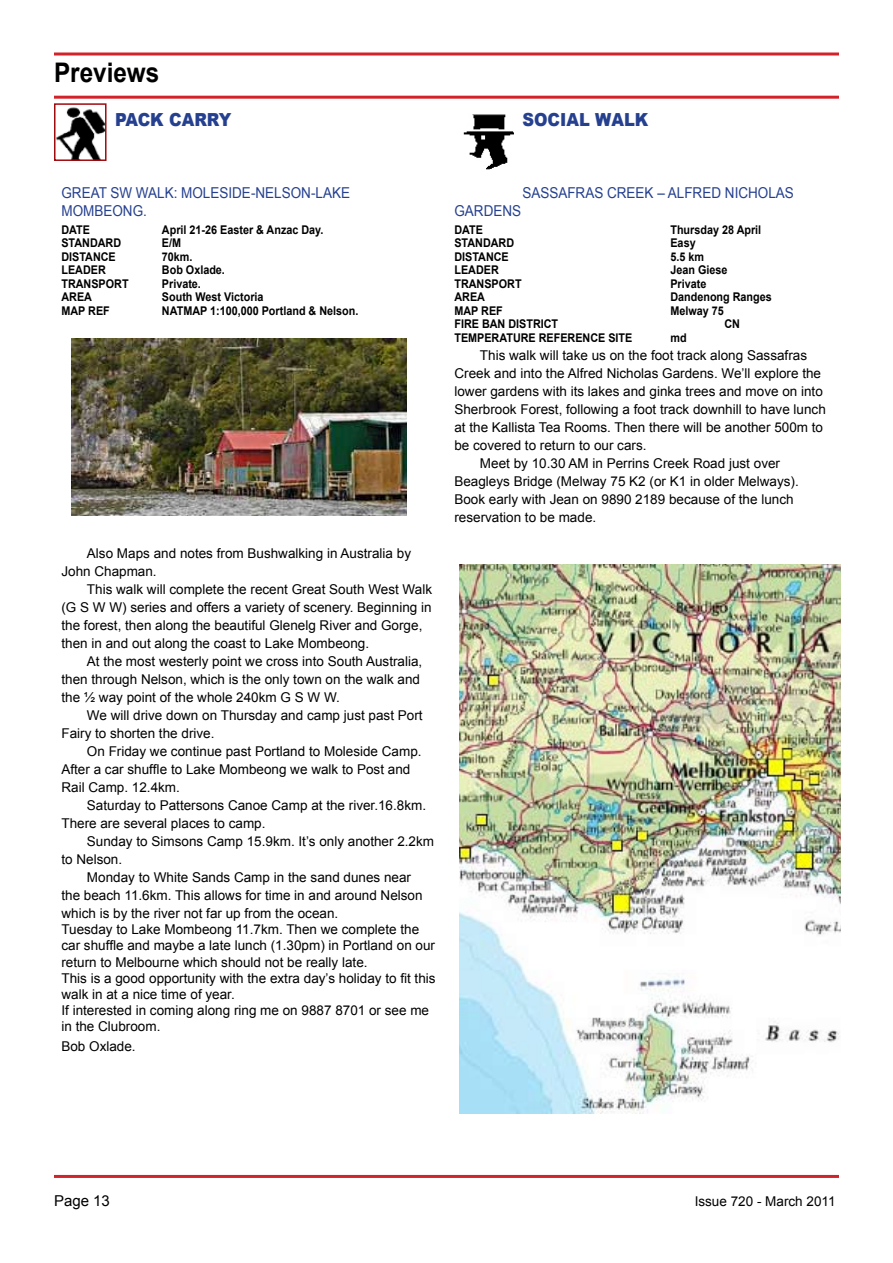
<style>
.page{position:relative;width:893px;height:1263px;background:#fff}
.page>*{position:absolute;margin:0;border:0;box-sizing:border-box;transform-origin:0 0}
.t1{font:700 27px "Arial";color:#000;scale:.9 1}
.t2{font:900 18px "Arial";color:#25408f;scale:.9 1}
.t3{font:15px "Arial";color:#25408f;scale:.9 1}
.t4{font:15px "Arial";color:#000}
.t5{font:13.5px/18px "Arial";color:#000}
.t6{font:700 12px "Arial";color:#000;scale:.9 1}
</style>
<div class="page">
<hr style="left:54px;top:52px;width:785px;height:3px;background:#d2232a">
<hr style="left:54px;top:1175px;width:785px;height:3px;background:#d2232a">
<hr style="left:54px;top:96px;width:785px;height:3px;background:#d2232a">
<img style="left:459px;top:565px;width:381px;height:548px">
<img style="left:57px;top:107px;width:47px;height:51px">
<div style="left:54px;top:103px;width:53px;height:58px;border:2px solid #9e0b0f"></div>
<img style="left:463px;top:114px;width:51px;height:56px">
<img style="left:71px;top:338px;width:336px;height:177px">
<h1 class="t1" style="left:54px;top:54px;width:119px">Previews</h1>
<h2 class="t2" style="left:115px;top:107px;width:27px">PACK</h2>
<h2 class="t2" style="left:169px;top:107px;width:71px">CARRY</h2>
<h2 class="t2" style="left:522px;top:107px;width:142px">SOCIAL WALK</h2>
<p class="t3" style="left:61px;top:183px;width:23px">Great</p>
<p class="t3" style="left:110px;top:183px;width:102px">SW Walk: Moleside</p>
<p class="t3" style="left:251px;top:183px;width:27px">-Nelson</p>
<p class="t3" style="left:311px;top:183px;width:25px">-Lake</p>
<p class="t3" style="left:61px;top:201px;width:25px">Mombeong</p>
<p class="t3" style="left:143px;top:201px;width:6px">.</p>
<p class="t6" style="left:61px;top:222px;width:33px">DATE</p>
<p class="t6" style="left:162px;top:222px;width:181px">April 21-26 Easter &amp; Anzac Day.</p>
<p class="t6" style="left:61px;top:235px;width:68px">STANDARD</p>
<p class="t6" style="left:162px;top:235px;width:23px">E/M</p>
<p class="t6" style="left:61px;top:249px;width:62px">DISTANCE</p>
<p class="t6" style="left:162px;top:249px;width:36px">70km.</p>
<p class="t6" style="left:61px;top:262px;width:51px">LEADER</p>
<p class="t6" style="left:162px;top:262px;width:72px">Bob Oxlade.</p>
<p class="t6" style="left:61px;top:276px;width:76px">TRANSPORT</p>
<p class="t6" style="left:162px;top:276px;width:45px">Private.</p>
<p class="t6" style="left:61px;top:289px;width:35px">AREA</p>
<p class="t6" style="left:162px;top:289px;width:114px">South West Victoria</p>
<p class="t6" style="left:61px;top:303px;width:55px">MAP REF</p>
<p class="t6" style="left:162px;top:303px;width:220px">NATMAP 1:100,000 Portland &amp; Nelson.</p>
<p class="t5" style="left:61px;top:544px;width:351px;text-indent:26px">Also Maps and notes from Bushwalking in Australia by<br>John Chapman.</p>
<p class="t5" style="left:61px;top:580px;width:372px;text-indent:26px">This walk will complete the recent Great South West Walk (G S W W) series and offers a variety of scenery. Beginning in the forest, then along the beautiful Glenelg River and Gorge, then in and out along the coast to Lake Mombeong.</p>
<p class="t5" style="left:61px;top:652px;width:362px;text-indent:26px">At the most westerly point we cross into South Australia, then through Nelson, which is the only town on the walk and the ½ way point of the whole 240km G S W W.</p>
<p class="t5" style="left:61px;top:706px;width:363px;text-indent:26px">We will drive down on Thursday and camp just past Port<br>Fairy to shorten the drive.</p>
<p class="t5" style="left:61px;top:742px;width:362px;text-indent:26px">On Friday we continue past Portland to Moleside Camp.<br>After a car shuffle to Lake Mombeong we walk to Post and<br>Rail Camp. 12.4km.</p>
<p class="t5" style="left:61px;top:796px;width:366px;text-indent:26px">Saturday to Pattersons Canoe Camp at the river.16.8km.<br>There are several places to camp.</p>
<p class="t5" style="left:87px;top:832px;width:349px">Sunday to Simsons Camp 15.9km. It’s only another 2.2km</p>
<p class="t5" style="left:61px;top:850px;width:62px">to Nelson.</p>
<p class="t5" style="left:87px;top:868px;width:326px">Monday to White Sands Camp in the sand dunes near</p>
<p class="t5" style="left:61px;top:886px;width:363px">the beach 11.6km. This allows for time in and around Nelson</p>
<p class="t5" style="left:61px;top:904px;width:278px">which is by the river not far up from the ocean.</p>
<p class="t5" style="left:61px;top:921px;width:376px;line-height:16.2px">Tuesday to Lake Mombeong 11.7km. Then we complete the car shuffle and maybe a late lunch (1.30pm) in Portland on our return to Melbourne which should not be really late.<br>This is a good opportunity with the extra day’s holiday to fit this walk in at a nice time of year.<br>If interested in coming along ring me on 9887 8701 or see me in the Clubroom.</p>
<p class="t5" style="left:61px;top:1038px;width:76px">Bob Oxlade.</p>
<p class="t3" style="left:522px;top:183px;width:303px">SASSAFRAS CREEK – ALFRED NICHOLAS</p>
<p class="t3" style="left:454px;top:201px;width:76px">GARDENS</p>
<p class="t6" style="left:454px;top:222px;width:33px">DATE</p>
<p class="t6" style="left:670px;top:222px;width:102px">Thursday 28 April</p>
<p class="t6" style="left:454px;top:235px;width:68px">STANDARD</p>
<p class="t6" style="left:670px;top:235px;width:30px">Easy</p>
<p class="t6" style="left:454px;top:249px;width:62px">DISTANCE</p>
<p class="t6" style="left:670px;top:249px;width:39px">5.5 km</p>
<p class="t6" style="left:454px;top:262px;width:51px">LEADER</p>
<p class="t6" style="left:670px;top:262px;width:65px">Jean Giese</p>
<p class="t6" style="left:454px;top:276px;width:76px">TRANSPORT</p>
<p class="t6" style="left:670px;top:276px;width:42px">Private</p>
<p class="t6" style="left:454px;top:289px;width:35px">AREA</p>
<p class="t6" style="left:670px;top:289px;width:114px">Dandenong Ranges</p>
<p class="t6" style="left:454px;top:303px;width:55px">MAP REF</p>
<p class="t6" style="left:670px;top:303px;width:61px">Melway 75</p>
<p class="t6" style="left:454px;top:316px;width:117px">FIRE BAN DISTRICT</p>
<p class="t6" style="left:724px;top:316px;width:19px">CN</p>
<p class="t6" style="left:454px;top:330px;width:199px">TEMPERATURE REFERENCE SITE</p>
<p class="t6" style="left:670px;top:330px;width:19px">md</p>
<p class="t5" style="left:480px;top:346px;width:329px">This walk will take us on the foot track along Sassafras</p>
<p class="t5" style="left:454px;top:364px;width:368px">Creek and into the Alfred Nicholas Gardens. We’ll explore the</p>
<p class="t5" style="left:454px;top:382px;width:370px">lower gardens with its lakes and ginka trees and move on into</p>
<p class="t5" style="left:454px;top:400px;width:373px">Sherbrook Forest, following a foot track downhill to have lunch</p>
<p class="t5" style="left:454px;top:418px;width:370px">at the Kallista Tea Rooms. Then there will be another 500m to</p>
<p class="t5" style="left:454px;top:436px;width:194px">be covered to return to our cars.</p>
<p class="t5" style="left:480px;top:454px;width:302px">Meet by 10.30 AM in Perrins Creek Road just over</p>
<p class="t5" style="left:454px;top:472px;width:346px">Beagleys Bridge (Melway 75 K2 (or K1 in older Melways).</p>
<p class="t5" style="left:454px;top:490px;width:341px">Book early with Jean on 9890 2189 because of the lunch</p>
<p class="t5" style="left:454px;top:508px;width:143px">reservation to be made.</p>
<p class="t4" style="left:54px;top:1191px;width:57px">Page 13</p>
<p class="t5" style="left:695px;top:1192px;width:142px">Issue 720 - March 2011</p>
</div>
